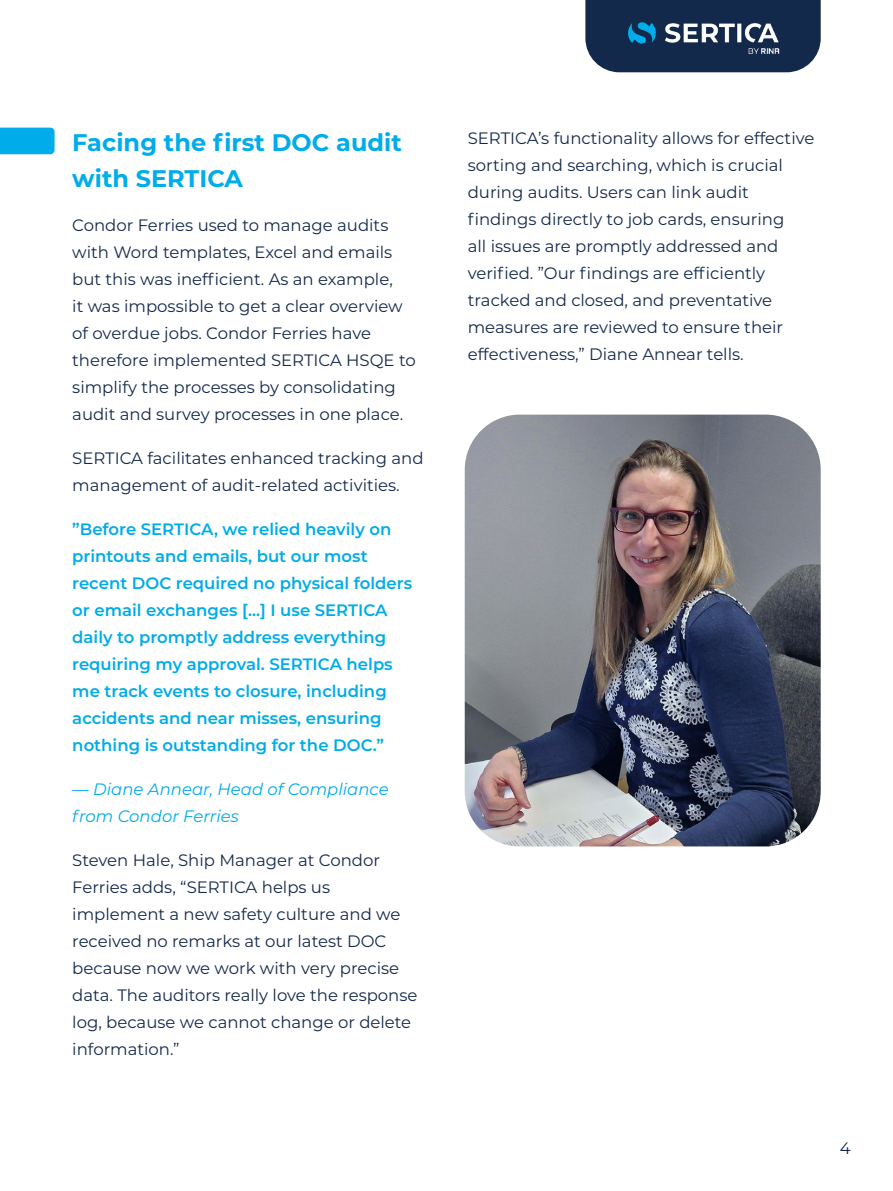
<style>
.page{position:relative;width:893px;height:1191px;background:#fff}
.page>*{position:absolute;margin:0;border:0;box-sizing:border-box;transform-origin:0 0}
.t1{font:700 24px/36px "Montserrat";color:#00ace9}
.Body{font:16.5px/27px "Montserrat";color:#13294b}
.Body-2{font:600 16.5px/27px "Montserrat";color:#00ace9}
.Body-3{font:italic 16.5px/27px "Montserrat";color:#00ace9}
</style>
<div class="page">
<div style="left:585px;top:0;width:236px;height:72px;background:#13294b"></div>
<img style="left:625px;top:17px;width:156px;height:38px">
<svg style="left:0;top:128px;width:55px;height:26px"></svg>
<img style="left:465px;top:414px;width:356px;height:432px">
<h3 class="t1" style="left:72px;top:123px;width:331px">Facing the first DOC audit with SERTICA</h3>
<p class="Body" style="left:72px;top:211px;width:345px">Condor Ferries used to manage audits with Word templates, Excel and emails but this was inefficient. As an example,<br>it was impossible to get a clear overview of overdue jobs. Condor Ferries have therefore implemented SERTICA HSQE to simplify the processes by consolidating audit and survey processes in one place.</p>
<p class="Body" style="left:72px;top:444px;width:353px">SERTICA facilitates enhanced tracking and management of audit-related activities.</p>
<p class="Body-2" style="left:72px;top:515px;width:341px">”Before SERTICA, we relied heavily on printouts and emails, but our most recent DOC required no physical folders or email exchanges [...] I use SERTICA daily to promptly address everything requiring my approval. SERTICA helps me track events to closure, including accidents and near misses, ensuring nothing is outstanding for the DOC.”</p>
<p class="Body-3" style="left:72px;top:775px;width:318px">— Diane Annear, Head of Compliance from Condor Ferries</p>
<p class="Body" style="left:72px;top:846px;width:347px">Steven Hale, Ship Manager at Condor Ferries adds, “SERTICA helps us implement a new safety culture and we received no remarks at our latest DOC because now we work with very precise data. The auditors really love the response log, because we cannot change or delete information.”</p>
<p class="Body" style="left:468px;top:124px;width:348px">SERTICA’s functionality allows for effective sorting and searching, which is crucial during audits. Users can link audit findings directly to job cards, ensuring<br>all issues are promptly addressed and verified. ”Our findings are efficiently tracked and closed, and preventative measures are reviewed to ensure their effectiveness,” Diane Annear tells.</p>
<p class="Body" style="left:840px;top:1134px;width:12px">4</p>
</div>
